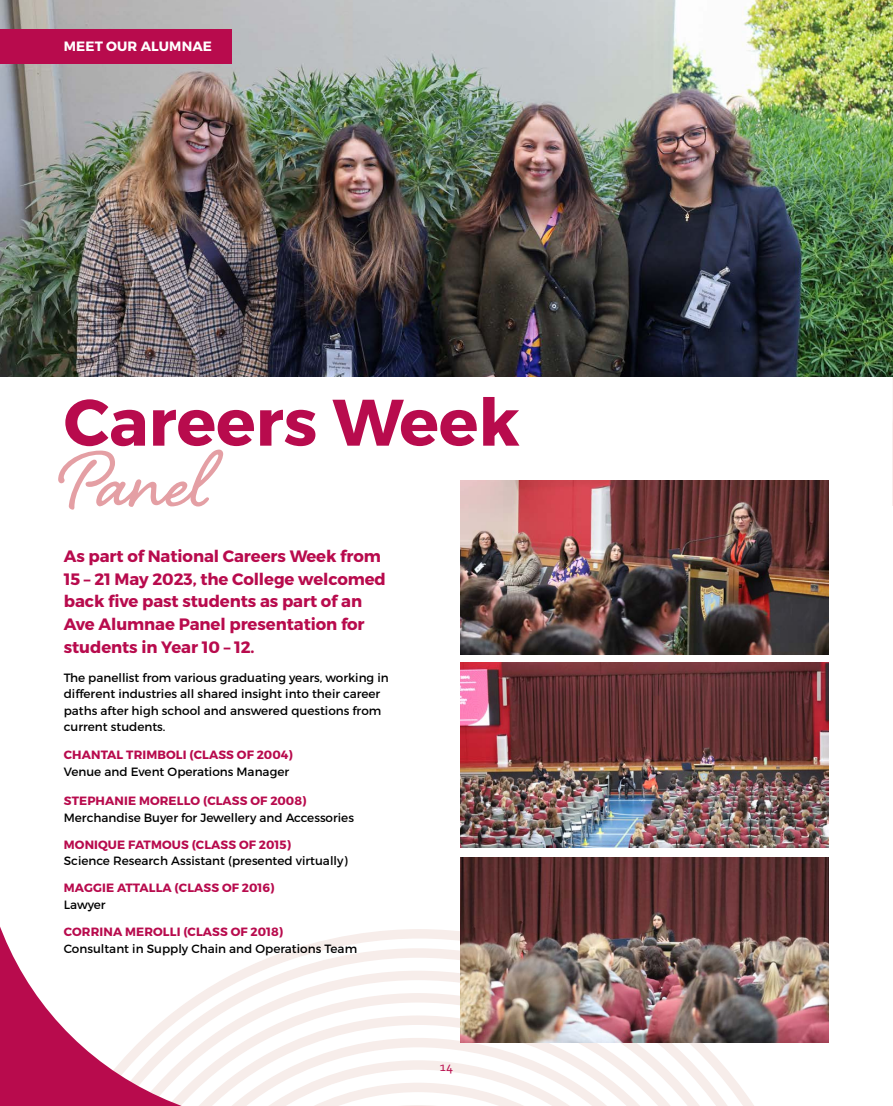
<style>
.page{position:relative;width:893px;height:1106px;background:#fff}
.page>*{position:absolute;margin:0;border:0;box-sizing:border-box;transform-origin:0 0}
.t1{font:700 100.5px "Shelby";letter-spacing:-.005em;color:#e49fa4}
.t2{font:700 65.55px "Montserrat";color:#b80b4d}
.t3{font:700 16.5px/22.5px "Montserrat";letter-spacing:-.005em;color:#b80b4d}
.t4{font:700 13.5px "Montserrat";letter-spacing:.01em;color:#fff}
.t5{font:13.5px "Corbel";color:#b80b4d}
.t6{font:12px/16.5px "Montserrat";color:#000}
.t7{font:700 12px "Montserrat";letter-spacing:.01em;color:#b80b4d}
</style>
<div class="page">
<svg style="left:892px;top:0;width:1px;height:505px"></svg>
<svg style="left:303px;top:929px;width:158px;height:19px"></svg>
<svg style="left:303px;top:948px;width:158px;height:22px"></svg>
<svg style="left:303px;top:970px;width:158px;height:23px"></svg>
<svg style="left:303px;top:993px;width:158px;height:22px"></svg>
<svg style="left:303px;top:1015px;width:158px;height:22px"></svg>
<svg style="left:303px;top:1037px;width:526px;height:23px"></svg>
<svg style="left:303px;top:1060px;width:434px;height:22px"></svg>
<svg style="left:303px;top:1082px;width:451px;height:24px"></svg>
<img style="left:0;top:0;width:892px;height:376px">
<img style="left:461px;top:480px;width:368px;height:174px">
<img style="left:461px;top:662px;width:368px;height:185px">
<img style="left:461px;top:857px;width:368px;height:185px">
<div style="left:0;top:29px;width:232px;height:35px;background:#b80b4d"></div>
<svg style="left:0;top:927px;width:303px;height:179px"></svg>
<p class="t4" style="left:64px;top:38px;width:150px">MEET OUR ALUMNAE</p>
<h2 class="t2" style="left:64px;top:382px;width:457px">Careers Week</h2>
<h1 class="t1" style="left:64px;top:412px;width:147px">Panel</h1>
<h3 class="t3" style="left:64px;top:545px;width:324px">As part of National Careers Week from 15 – 21 May 2023, the College welcomed back five past students as part of an Ave Alumnae Panel presentation for students in Year 10 – 12.</h3>
<p class="t6" style="left:64px;top:669px;width:326px">The panellist from various graduating years, working in different industries all shared insight into their career paths after high school and answered questions from current students.</p>
<p class="t7" style="left:64px;top:747px;width:230px">CHANTAL TRIMBOLI (CLASS OF 2004)</p>
<p class="t6" style="left:64px;top:763px;width:227px">Venue and Event Operations Manager</p>
<p class="t7" style="left:64px;top:793px;width:244px">STEPHANIE MORELLO (CLASS OF 2008)</p>
<p class="t6" style="left:64px;top:809px;width:292px">Merchandise Buyer for Jewellery and Accessories</p>
<p class="t7" style="left:64px;top:837px;width:229px">MONIQUE FATMOUS (CLASS OF 2015)</p>
<p class="t6" style="left:64px;top:852px;width:285px">Science Research Assistant (presented virtually)</p>
<p class="t7" style="left:64px;top:880px;width:212px">MAGGIE ATTALLA (CLASS OF 2016)</p>
<p class="t6" style="left:64px;top:896px;width:43px">Lawyer</p>
<p class="t7" style="left:64px;top:924px;width:221px">CORRINA MEROLLI (CLASS OF 2018)</p>
<p class="t6" style="left:64px;top:940px;width:295px">Consultant in Supply Chain and Operations Team</p>
<p class="t5" style="left:440px;top:1058px;width:15px">14</p>
</div>
